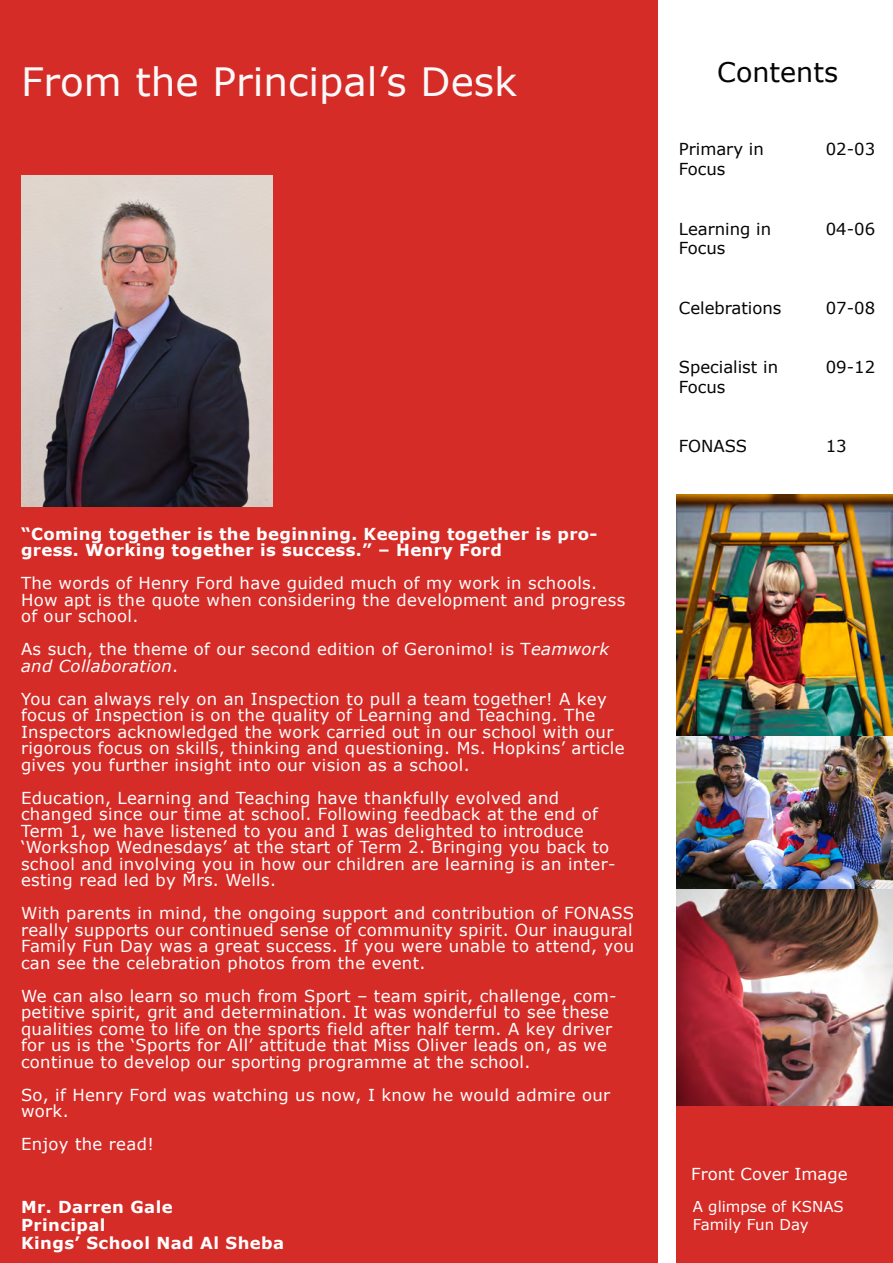
<style>
.page{position:relative;width:893px;height:1263px;background:#fff}
.page>*{position:absolute;margin:0;border:0;box-sizing:border-box;transform-origin:0 0}
.t1{font:39px "Verdana";color:#faf9fa}
.t2{font:27px "Verdana";color:#050504}
.t3{font:16.5px/16.5px "Verdana";letter-spacing:.02em;color:#fff}
.t4{font:700 16.5px/18px "Verdana";letter-spacing:.02em;color:#fff}
.t5{font:16.5px/19.8px "Verdana";color:#050504}
.t6{font:16.5px "Verdana";color:#fff}
.t7{font:15px/18px "Verdana";color:#fff}
.s1{font-style:italic}
</style>
<div class="page">
<img style="left:677px;top:889px;width:216px;height:217px">
<div style="left:0;top:0;width:658px;height:1263px;background:#d62c27"></div>
<div style="left:677px;top:1106px;width:216px;height:157px;background:#d62c27"></div>
<img style="left:21px;top:175px;width:251px;height:331px">
<img style="left:677px;top:495px;width:216px;height:241px">
<img style="left:677px;top:736px;width:216px;height:153px">
<h1 class="t1" style="left:21px;top:55px;width:498px">From the Principal’s Desk</h1>
<p class="t4" style="left:21px;top:525px;width:578px;line-height:16.5px">“Coming together is the beginning. Keeping together is pro&shy;gress. Working together is success.” – Henry Ford</p>
<p class="t3" style="left:21px;top:575px;width:606px">The words of Henry Ford have guided much of my work in schools.<br>How apt is the quote when considering the development and progress of our school.</p>
<p class="t3" style="left:21px;top:641px;width:589px">As such, the theme of our second edition of Geronimo! is T<span class="s1">eamwork and Collaboration</span>.</p>
<p class="t3" style="left:21px;top:690px;width:605px">You can always rely on an Inspection to pull a team together! A key focus of Inspection is on the quality of Learning and Teaching. The Inspectors acknowledged the work carried out in our school with our rigorous focus on skills, thinking and questioning. Ms. Hopkins’ article gives you further insight into our vision as a school.</p>
<p class="t3" style="left:21px;top:789px;width:596px">Education, Learning and Teaching have thankfully evolved and changed since our time at school. Following feedback at the end of Term 1, we have listened to you and I was delighted to introduce ‘Workshop Wednesdays’ at the start of Term 2. Bringing you back to school and involving you in how our children are learning is an inter&shy;esting read led by Mrs. Wells.</p>
<p class="t3" style="left:21px;top:905px;width:615px;text-align:justify">With parents in mind, the ongoing support and contribution of FONASS really supports our continued sense of community spirit. Our inaugural Family Fun Day was a great success. If you were unable to attend, you can see the celebration photos from the event.</p>
<p class="t3" style="left:21px;top:987px;width:597px">We can also learn so much from Sport – team spirit, challenge, com&shy;petitive spirit, grit and determination. It was wonderful to see these qualities come to life on the sports field after half term. A key driver for us is the ‘Sports for All’ attitude that Miss Oliver leads on, as we continue to develop our sporting programme at the school.</p>
<p class="t3" style="left:21px;top:1086px;width:591px">So, if Henry Ford was watching us now, I know he would admire our work.</p>
<p class="t3" style="left:21px;top:1136px;width:134px">Enjoy the read!</p>
<p class="t4" style="left:21px;top:1198px;width:265px">Mr. Darren Gale<br>Principal<br>Kings’ School Nad Al Sheba</p>
<h2 class="t2" style="left:717px;top:53px;width:122px">Contents</h2>
<p class="t5" style="left:679px;top:139px;width:87px">Primary in<br>Focus</p>
<p class="t5" style="left:826px;top:139px;width:51px">02-03</p>
<p class="t5" style="left:679px;top:218px;width:94px">Learning in<br>Focus</p>
<p class="t5" style="left:826px;top:218px;width:51px">04-06</p>
<p class="t5" style="left:679px;top:298px;width:104px">Celebrations</p>
<p class="t5" style="left:826px;top:298px;width:51px">07-08</p>
<p class="t5" style="left:679px;top:357px;width:101px">Specialist in<br>Focus</p>
<p class="t5" style="left:826px;top:357px;width:51px">09-12</p>
<p class="t5" style="left:679px;top:436px;width:70px">FONASS</p>
<p class="t5" style="left:826px;top:436px;width:22px">13</p>
<p class="t6" style="left:691px;top:1162px;width:158px">Front Cover Image</p>
<p class="t7" style="left:693px;top:1197px;width:153px">A glimpse of KSNAS<br>Family Fun Day</p>
</div>
